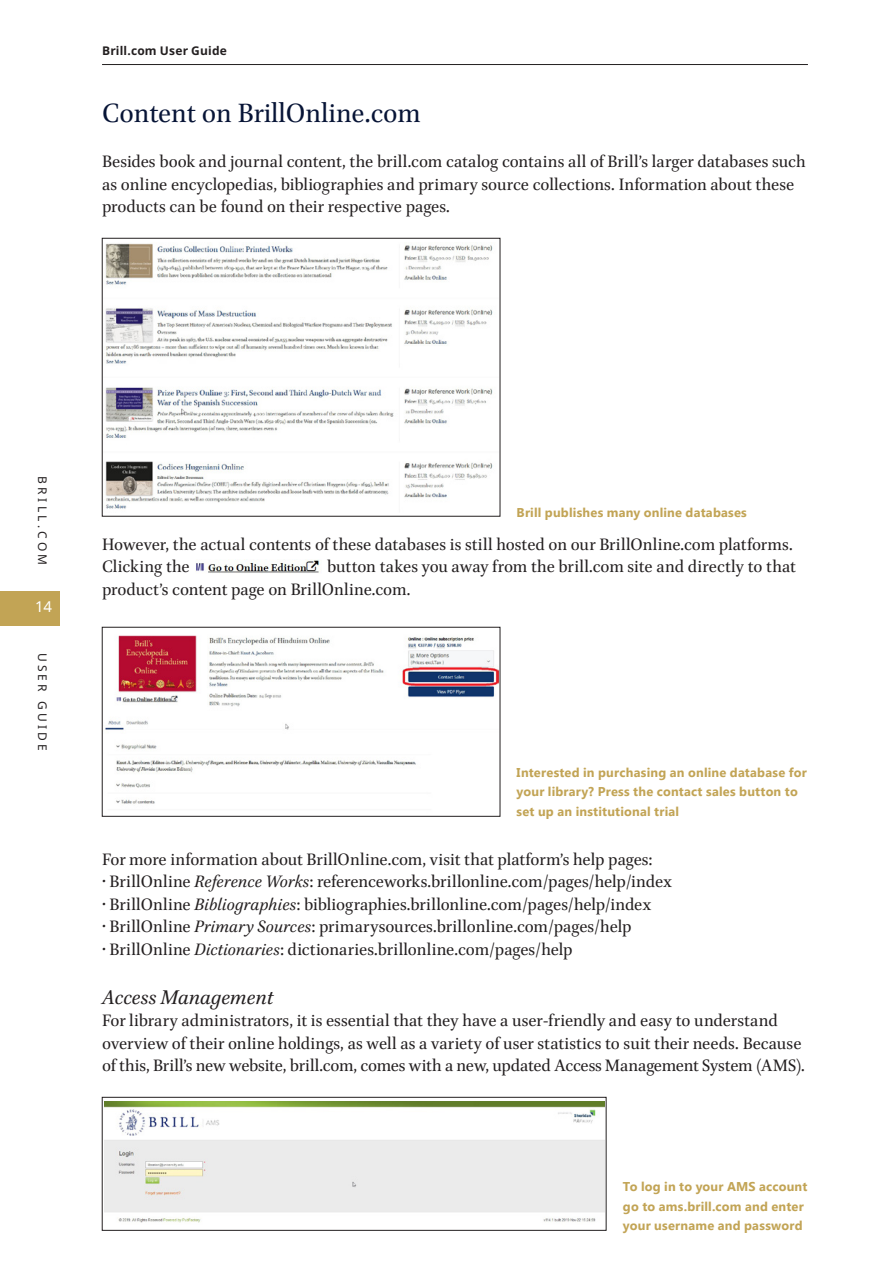
<style>
.page{position:relative;width:893px;height:1263px;background:#fff}
.page>*{position:absolute;margin:0;border:0;box-sizing:border-box;transform-origin:0 0}
.t1{font:30px "Brill";color:#071436}
.subtitle_cursief_kop{font:italic 22.5px "Brill";color:#231f20}
.Plain_Text{font:18.75px/22.5px "Brill";letter-spacing:.005em;color:#231f20}
.t2{font:15px "Noto Sans";color:#fff}
.Productinfo_Seg_8_10{font:700 12.75px/19.5px "Segoe UI";letter-spacing:.015em;color:#c2a455}
.t3{font:12px "Noto Sans";letter-spacing:.265em;color:#231f20}
.t4{font:700 12px "Noto Sans";letter-spacing:.015em;color:#231f20}
.s1{font-style:italic}
</style>
<div class="page">
<hr style="left:102px;top:64px;width:706px;height:1px;background:#231f20">
<div style="left:0;top:591px;width:60px;height:34px;background:#c2a455"></div>
<img style="left:105px;top:242px;width:388px;height:267px">
<img style="left:104px;top:1101px;width:500px;height:122px">
<div style="left:102px;top:1097px;width:504px;height:133px;border:1px solid #231f20"></div>
<img style="left:105px;top:635px;width:393px;height:169px">
<div style="left:102px;top:627px;width:398px;height:189px;border:1px solid #231f20"></div>
<img style="left:196px;top:559px;width:124px;height:15px">
<p class="t4" style="left:102px;top:43px;width:126px">Brill.com User Guide</p>
<p class="t1" style="left:102px;top:93px;width:320px">Content on BrillOnline.com</p>
<p class="Plain_Text" style="left:102px;top:151px;width:705px">Besides book and journal content, the brill.com catalog contains all of Brill’s larger databases such as online encyclopedias, bibliographies and primary source collections. Information about these products can be found on their respective pages.</p>
<p class="t3" style="left:51px;top:476px;width:90px;rotate:90deg">BRILL.COM</p>
<p class="t2" style="left:35px;top:597px;width:19px">14</p>
<p class="t3" style="left:51px;top:653px;width:99px;rotate:90deg">USER GUIDE</p>
<p class="Productinfo_Seg_8_10" style="left:517px;top:502px;width:232px">Brill publishes many online databases</p>
<p class="Plain_Text" style="left:102px;top:533px;width:692px">However, the actual contents of these databases is still hosted on our BrillOnline.com platforms.<br>Clicking the</p>
<p class="Plain_Text" style="left:102px;top:556px;width:695px;text-indent:225px">button takes you away from the brill.com site and directly to that product’s content page on BrillOnline.com.</p>
<p class="Productinfo_Seg_8_10" style="left:517px;top:762px;width:292px">Interested in purchasing an online database for your library? Press the contact sales button to set up an institutional trial</p>
<p class="Plain_Text" style="left:102px;top:848px;width:552px">For more information about BrillOnline.com, visit that platform’s help pages:</p>
<p class="Plain_Text" style="left:102px;top:871px;width:571px">• BrillOnline <span class="s1">Reference Works</span>: referenceworks.brillonline.com/pages/help/index</p>
<p class="Plain_Text" style="left:102px;top:893px;width:550px">• BrillOnline <span class="s1">Bibliographies</span>: bibliographies.brillonline.com/pages/help/index</p>
<p class="Plain_Text" style="left:102px;top:916px;width:531px">• BrillOnline <span class="s1">Primary Sources</span>: primarysources.brillonline.com/pages/help</p>
<p class="Plain_Text" style="left:102px;top:938px;width:472px">• BrillOnline <span class="s1">Dictionaries</span>: dictionaries.brillonline.com/pages/help</p>
<p class="subtitle_cursief_kop" style="left:102px;top:982px;width:173px">Access Management</p>
<p class="Plain_Text" style="left:102px;top:1010px;width:704px">For library administrators, it is essential that they have a user-friendly and easy to understand overview of their online holdings, as well as a variety of user statistics to suit their needs. Because of this, Brill’s new website, brill.com, comes with a new, updated Access Management System (AMS).</p>
<p class="Productinfo_Seg_8_10" style="left:623px;top:1176px;width:186px">To log in to your AMS account go to ams.brill.com and enter your username and password</p>
</div>
